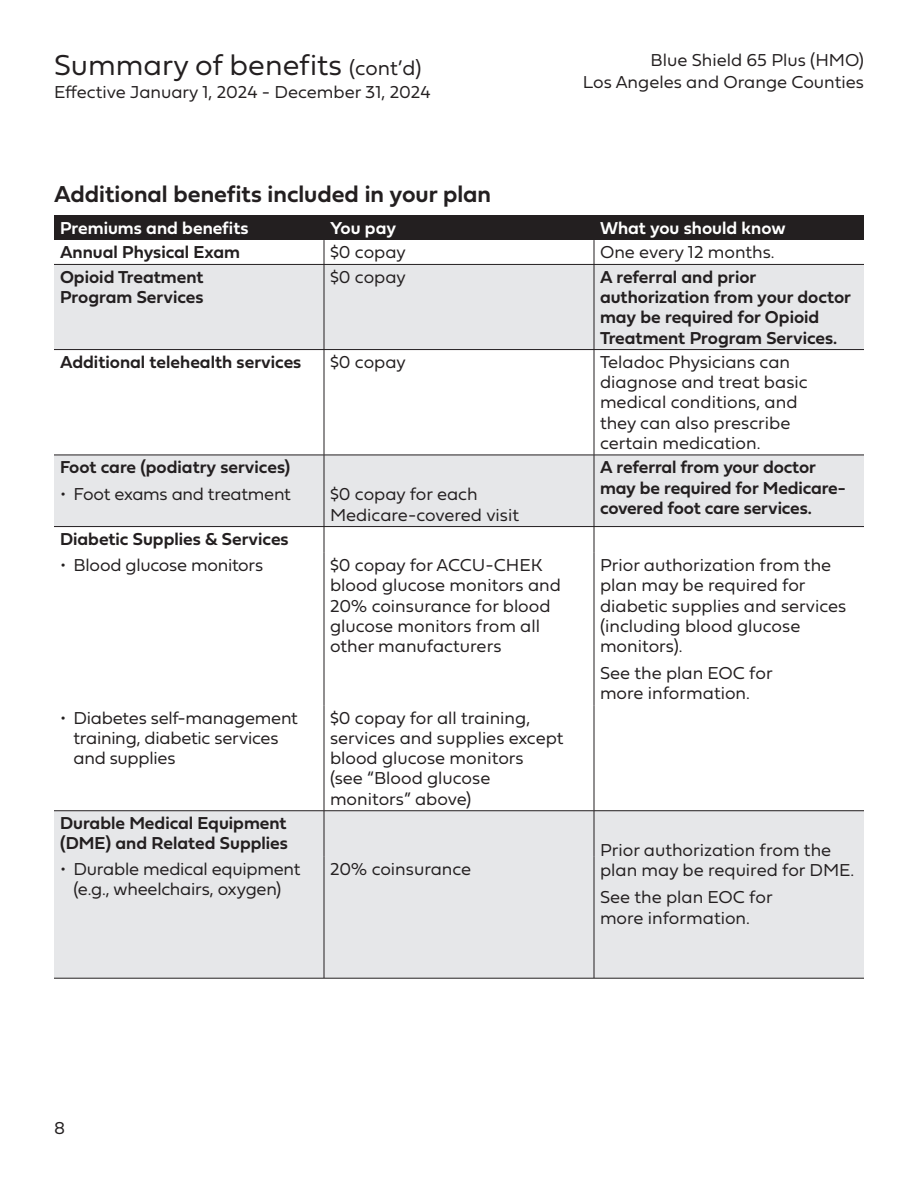
<style>
.page{position:relative;width:918px;height:1188px;background:#fff}
.page>*{position:absolute;margin:0;border:0;box-sizing:border-box;transform-origin:0 0}
.t1{font:30px "Fieldwork Geo Light";color:#231f20}
.t2{font:24px "Fieldwork Geo Demibold";color:#231f20}
.t3{font:18px/20.2px "Fieldwork Geo Light";color:#231f20}
.t4{font:18px/20.2px "Fieldwork Geo Demibold";color:#231f20}
.t5{font:18px "Fieldwork Geo Demibold";color:#fff}
.s1{font-size:21px}
</style>
<div class="page">
<div style="left:54px;top:216px;width:270px;height:24px;background:#231f20"></div>
<div style="left:324px;top:216px;width:270px;height:24px;background:#231f20"></div>
<div style="left:594px;top:216px;width:270px;height:24px;background:#231f20"></div>
<div style="left:54px;top:264px;width:270px;height:86px;background:#e6e7e9"></div>
<div style="left:324px;top:264px;width:270px;height:86px;background:#e6e7e9"></div>
<div style="left:594px;top:264px;width:270px;height:86px;background:#e6e7e9"></div>
<div style="left:54px;top:455px;width:270px;height:72px;background:#e6e7e9"></div>
<div style="left:324px;top:455px;width:270px;height:72px;background:#e6e7e9"></div>
<div style="left:594px;top:455px;width:270px;height:72px;background:#e6e7e9"></div>
<div style="left:54px;top:811px;width:270px;height:46px;background:#e6e7e9"></div>
<div style="left:324px;top:811px;width:270px;height:46px;background:#e6e7e9"></div>
<div style="left:594px;top:811px;width:270px;height:167px;background:#e6e7e9"></div>
<div style="left:54px;top:857px;width:270px;height:121px;background:#e6e7e9"></div>
<div style="left:324px;top:857px;width:270px;height:121px;background:#e6e7e9"></div>
<svg style="left:324px;top:240px;width:1px;height:24px"></svg>
<svg style="left:594px;top:240px;width:1px;height:24px"></svg>
<hr style="left:54px;top:264px;width:270px;height:1px;background:#231f20">
<hr style="left:324px;top:264px;width:270px;height:1px;background:#231f20">
<hr style="left:324px;top:265px;width:1px;height:84px;background:#231f20">
<hr style="left:594px;top:264px;width:270px;height:1px;background:#231f20">
<hr style="left:594px;top:265px;width:1px;height:84px;background:#231f20">
<hr style="left:54px;top:349px;width:270px;height:1px;background:#231f20">
<hr style="left:324px;top:349px;width:270px;height:1px;background:#231f20">
<hr style="left:324px;top:350px;width:1px;height:105px;background:#231f20">
<hr style="left:594px;top:349px;width:270px;height:1px;background:#231f20">
<hr style="left:594px;top:350px;width:1px;height:105px;background:#231f20">
<hr style="left:54px;top:455px;width:270px;height:1px;background:#231f20">
<hr style="left:324px;top:455px;width:270px;height:1px;background:#231f20">
<hr style="left:324px;top:455px;width:1px;height:71px;background:#231f20">
<hr style="left:594px;top:455px;width:270px;height:1px;background:#231f20">
<hr style="left:594px;top:455px;width:1px;height:71px;background:#231f20">
<hr style="left:54px;top:526px;width:270px;height:1px;background:#231f20">
<hr style="left:324px;top:526px;width:270px;height:1px;background:#231f20">
<svg style="left:324px;top:527px;width:1px;height:26px"></svg>
<hr style="left:594px;top:526px;width:270px;height:1px;background:#231f20">
<svg style="left:594px;top:527px;width:1px;height:26px"></svg>
<hr style="left:324px;top:553px;width:1px;height:152px;background:#231f20">
<hr style="left:324px;top:705px;width:1px;height:106px;background:#231f20">
<hr style="left:594px;top:705px;width:1px;height:106px;background:#231f20">
<hr style="left:54px;top:810px;width:270px;height:1px;background:#231f20">
<hr style="left:324px;top:810px;width:270px;height:1px;background:#231f20">
<hr style="left:324px;top:811px;width:1px;height:46px;background:#231f20">
<hr style="left:594px;top:810px;width:270px;height:1px;background:#231f20">
<hr style="left:594px;top:811px;width:1px;height:46px;background:#231f20">
<hr style="left:594px;top:978px;width:270px;height:1px;background:#231f20">
<hr style="left:324px;top:857px;width:1px;height:121px;background:#231f20">
<hr style="left:594px;top:857px;width:1px;height:121px;background:#231f20">
<hr style="left:54px;top:978px;width:270px;height:1px;background:#231f20">
<hr style="left:324px;top:978px;width:270px;height:1px;background:#231f20">
<hr style="left:594px;top:553px;width:1px;height:152px;background:#231f20">
<h1 class="t1" style="left:54px;top:41px;width:369px">Summary of benefts <span class="s1">(cont’d)</span></h1>
<p class="t3" style="left:583px;top:49px;width:283px;line-height:21.6px;text-align:right">Blue Shield 65 Plus (HMO)<br>Los Angeles and Orange Counties</p>
<p class="t3" style="left:54px;top:81px;width:378px">Efective January 1, 2024 - December 31, 2024</p>
<h2 class="t2" style="left:54px;top:175px;width:439px">Additional benefts included in your plan</h2>
<p class="t5" style="left:60px;top:214px;width:190px">Premiums and benefts</p>
<p class="t5" style="left:330px;top:214px;width:68px">You pay</p>
<p class="t5" style="left:600px;top:214px;width:187px">What you should know</p>
<p class="t4" style="left:60px;top:242px;width:182px">Annual Physical Exam</p>
<p class="t3" style="left:330px;top:241px;width:77px">$0 copay</p>
<p class="t3" style="left:600px;top:241px;width:176px">One every 12 months.</p>
<p class="t4" style="left:60px;top:266px;width:145px">Opioid Treatment<br>Program Services</p>
<p class="t3" style="left:330px;top:266px;width:77px">$0 copay</p>
<p class="t4" style="left:600px;top:266px;width:253px">A referral and prior authorization from your doctor may be required for Opioid<br>Treatment Program Services.</p>
<p class="t4" style="left:60px;top:351px;width:243px">Additional telehealth services</p>
<p class="t3" style="left:330px;top:351px;width:77px">$0 copay</p>
<p class="t3" style="left:600px;top:351px;width:209px">Teladoc Physicians can diagnose and treat basic medical conditions, and they can also prescribe certain medication.</p>
<p class="t4" style="left:60px;top:456px;width:232px">Foot care (podiatry services)</p>
<p class="t3" style="left:60px;top:483px;width:232px">• Foot exams and treatment</p>
<p class="t3" style="left:330px;top:483px;width:191px">$0 copay for each<br>Medicare-covered visit</p>
<p class="t4" style="left:600px;top:456px;width:247px">A referral from your doctor may be required for Medicare&shy;covered foot care services.</p>
<p class="t4" style="left:60px;top:528px;width:230px">Diabetic Supplies &amp; Services</p>
<p class="t3" style="left:60px;top:554px;width:205px">• Blood glucose monitors</p>
<p class="t3" style="left:74px;top:707px;width:226px;text-indent:-14px">• Diabetes self-management training, diabetic services and supplies</p>
<p class="t4" style="left:60px;top:812px;width:230px">Durable Medical Equipment (DME) and Related Supplies</p>
<p class="t3" style="left:330px;top:554px;width:232px">$0 copay for ACCU-CHEK blood glucose monitors and<br>20% coinsurance for blood glucose monitors from all other manufacturers</p>
<p class="t3" style="left:330px;top:707px;width:235px">$0 copay for all training, services and supplies except blood glucose monitors<br>(see “Blood glucose monitors” above)</p>
<p class="t3" style="left:60px;top:858px;width:242px;text-align:center">• Durable medical equipment (e.g., wheelchairs, oxygen)</p>
<p class="t3" style="left:330px;top:858px;width:143px">20% coinsurance</p>
<p class="t3" style="left:600px;top:554px;width:248px">Prior authorization from the plan may be required for diabetic supplies and services (including blood glucose monitors).</p>
<p class="t3" style="left:600px;top:662px;width:174px">See the plan EOC for more information.</p>
<p class="t3" style="left:600px;top:839px;width:256px">Prior authorization from the plan may be required for DME.</p>
<p class="t3" style="left:600px;top:886px;width:174px">See the plan EOC for more information.</p>
<p class="t3" style="left:54px;top:1117px;width:13px">8</p>
</div>
